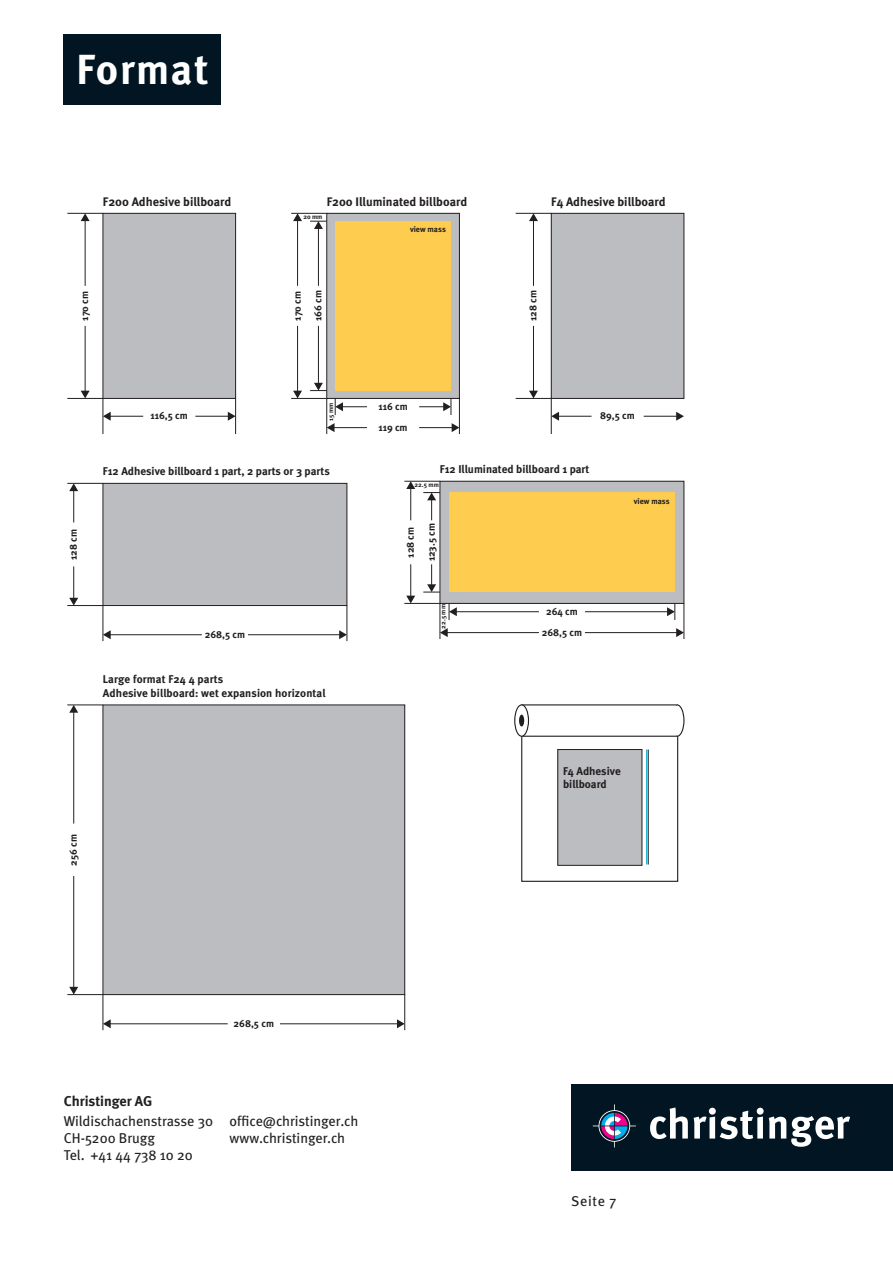
<style>
.page{position:relative;width:893px;height:1263px;background:#fff}
.page>*{position:absolute;margin:0;border:0;box-sizing:border-box;transform-origin:0 0}
.t1{font:700 42px "Meta";letter-spacing:.04em;color:#fff}
.t2{font:14.25px "Meta";color:#231f20}
.t3{font:700 14.25px "Meta";color:#231f20}
.t4{font:700 12.45px "Meta";color:#231f20}
.t5{font:700 11.25px/13.5px "Meta";color:#231f20}
.t6{font:700 10.2px/20.9px "Meta";color:#231f20}
.t7{font:700 8.1px "Meta";color:#231f20}
.t8{font:700 6.6px "Meta";color:#231f20}
</style>
<div class="page">
<div style="left:571px;top:1084px;width:322px;height:87px;background:#011622"></div>
<svg style="left:650px;top:1107px;width:200px;height:40px"></svg>
<svg style="left:593px;top:1104px;width:43px;height:43px"></svg>
<div style="left:64px;top:34px;width:157px;height:70px;background:#011622"></div>
<div style="left:103px;top:213px;width:133px;height:185px;background:#bcbdc0"></div>
<div style="left:103px;top:213px;width:133px;height:186px;border:1px solid #231f20"></div>
<hr style="left:67px;top:213px;width:36px;height:1px;background:#231f20">
<hr style="left:67px;top:398px;width:36px;height:1px;background:#231f20">
<hr style="left:103px;top:398px;width:1px;height:36px;background:#231f20">
<hr style="left:235px;top:398px;width:1px;height:36px;background:#231f20">
<hr style="left:85px;top:220px;width:1px;height:66px;background:#231f20">
<svg style="left:81px;top:213px;width:9px;height:8px"></svg>
<hr style="left:85px;top:326px;width:1px;height:66px;background:#231f20">
<svg style="left:81px;top:391px;width:9px;height:7px"></svg>
<hr style="left:109px;top:416px;width:34px;height:1px;background:#231f20">
<svg style="left:103px;top:412px;width:8px;height:9px"></svg>
<hr style="left:195px;top:416px;width:34px;height:1px;background:#231f20">
<svg style="left:228px;top:412px;width:8px;height:9px"></svg>
<div style="left:551px;top:213px;width:133px;height:185px;background:#bcbdc0"></div>
<div style="left:551px;top:213px;width:133px;height:186px;border:1px solid #231f20"></div>
<hr style="left:516px;top:213px;width:35px;height:1px;background:#231f20">
<hr style="left:516px;top:398px;width:35px;height:1px;background:#231f20">
<hr style="left:551px;top:398px;width:1px;height:36px;background:#231f20">
<hr style="left:533px;top:220px;width:1px;height:66px;background:#231f20">
<svg style="left:529px;top:213px;width:9px;height:8px"></svg>
<hr style="left:533px;top:326px;width:1px;height:66px;background:#231f20">
<svg style="left:529px;top:391px;width:9px;height:7px"></svg>
<hr style="left:558px;top:416px;width:33px;height:1px;background:#231f20">
<svg style="left:551px;top:412px;width:8px;height:9px"></svg>
<hr style="left:644px;top:416px;width:33px;height:1px;background:#231f20">
<svg style="left:676px;top:412px;width:8px;height:9px"></svg>
<div style="left:327px;top:213px;width:132px;height:185px;background:#bcbdc0"></div>
<div style="left:326px;top:213px;width:134px;height:186px;border:1px solid #231f20"></div>
<hr style="left:291px;top:213px;width:36px;height:1px;background:#231f20">
<hr style="left:291px;top:398px;width:36px;height:1px;background:#231f20">
<hr style="left:326px;top:398px;width:1px;height:36px;background:#231f20">
<hr style="left:459px;top:398px;width:1px;height:36px;background:#231f20">
<hr style="left:297px;top:220px;width:1px;height:66px;background:#231f20">
<svg style="left:293px;top:213px;width:9px;height:8px"></svg>
<hr style="left:318px;top:228px;width:1px;height:58px;background:#231f20">
<hr style="left:318px;top:326px;width:1px;height:58px;background:#231f20">
<hr style="left:297px;top:326px;width:1px;height:66px;background:#231f20">
<svg style="left:293px;top:391px;width:9px;height:7px"></svg>
<hr style="left:333px;top:427px;width:34px;height:1px;background:#231f20">
<svg style="left:327px;top:423px;width:7px;height:9px"></svg>
<hr style="left:419px;top:427px;width:34px;height:1px;background:#231f20">
<svg style="left:452px;top:423px;width:7px;height:9px"></svg>
<svg style="left:310px;top:221px;width:17px;height:8px"></svg>
<svg style="left:335px;top:398px;width:32px;height:17px"></svg>
<svg style="left:419px;top:398px;width:33px;height:17px"></svg>
<svg style="left:310px;top:383px;width:17px;height:8px"></svg>
<div style="left:103px;top:705px;width:302px;height:289px;background:#bcbdc0"></div>
<div style="left:103px;top:704px;width:302px;height:291px;border:1px solid #231f20"></div>
<hr style="left:404px;top:481px;width:36px;height:1px;background:#231f20">
<hr style="left:404px;top:603px;width:36px;height:1px;background:#231f20">
<hr style="left:410px;top:488px;width:1px;height:32px;background:#231f20">
<svg style="left:406px;top:481px;width:9px;height:8px"></svg>
<hr style="left:410px;top:564px;width:1px;height:33px;background:#231f20">
<svg style="left:406px;top:596px;width:9px;height:7px"></svg>
<div style="left:440px;top:481px;width:244px;height:122px;background:#bcbdc0"></div>
<div style="left:440px;top:481px;width:244px;height:123px;border:1px solid #231f20"></div>
<div style="left:449px;top:493px;width:226px;height:99px;background:#fecc4e"></div>
<div style="left:335px;top:221px;width:116px;height:170px;background:#fecc4e"></div>
<svg style="left:423px;top:492px;width:17px;height:28px"></svg>
<svg style="left:423px;top:564px;width:17px;height:29px"></svg>
<hr style="left:684px;top:603px;width:1px;height:36px;background:#231f20">
<hr style="left:440px;top:603px;width:1px;height:36px;background:#231f20">
<hr style="left:446px;top:632px;width:93px;height:1px;background:#231f20">
<svg style="left:440px;top:628px;width:8px;height:9px"></svg>
<hr style="left:455px;top:611px;width:84px;height:1px;background:#231f20">
<hr style="left:585px;top:611px;width:83px;height:1px;background:#231f20">
<hr style="left:585px;top:632px;width:92px;height:1px;background:#231f20">
<svg style="left:676px;top:628px;width:8px;height:9px"></svg>
<svg style="left:449px;top:603px;width:8px;height:17px"></svg>
<svg style="left:667px;top:603px;width:9px;height:17px"></svg>
<hr style="left:67px;top:483px;width:36px;height:1px;background:#231f20">
<hr style="left:67px;top:605px;width:36px;height:1px;background:#231f20">
<hr style="left:73px;top:490px;width:1px;height:32px;background:#231f20">
<svg style="left:69px;top:483px;width:9px;height:8px"></svg>
<hr style="left:73px;top:566px;width:1px;height:33px;background:#231f20">
<svg style="left:69px;top:598px;width:9px;height:7px"></svg>
<div style="left:103px;top:483px;width:244px;height:122px;background:#bcbdc0"></div>
<div style="left:103px;top:483px;width:244px;height:123px;border:1px solid #231f20"></div>
<hr style="left:347px;top:605px;width:1px;height:36px;background:#231f20">
<hr style="left:103px;top:605px;width:1px;height:36px;background:#231f20">
<hr style="left:109px;top:634px;width:93px;height:1px;background:#231f20">
<svg style="left:103px;top:630px;width:8px;height:9px"></svg>
<hr style="left:248px;top:634px;width:92px;height:1px;background:#231f20">
<svg style="left:339px;top:630px;width:8px;height:9px"></svg>
<hr style="left:67px;top:705px;width:36px;height:1px;background:#231f20">
<hr style="left:67px;top:994px;width:36px;height:1px;background:#231f20">
<hr style="left:73px;top:711px;width:1px;height:112px;background:#231f20">
<svg style="left:69px;top:705px;width:9px;height:8px"></svg>
<hr style="left:73px;top:876px;width:1px;height:112px;background:#231f20">
<svg style="left:69px;top:987px;width:9px;height:7px"></svg>
<hr style="left:404px;top:994px;width:1px;height:36px;background:#231f20">
<hr style="left:103px;top:994px;width:1px;height:36px;background:#231f20">
<hr style="left:109px;top:1023px;width:119px;height:1px;background:#231f20">
<svg style="left:103px;top:1019px;width:8px;height:9px"></svg>
<hr style="left:280px;top:1023px;width:118px;height:1px;background:#231f20">
<svg style="left:397px;top:1019px;width:8px;height:9px"></svg>
<div style="left:521px;top:734px;width:157px;height:148px;border:1px solid #231f20"></div>
<svg style="left:523px;top:704px;width:162px;height:33px"></svg>
<svg style="left:515px;top:705px;width:13px;height:31px"></svg>
<div style="left:514px;top:704px;width:15px;height:33px;border:1px solid #231f20;border-radius:50%"></div>
<div style="left:519px;top:715px;width:5px;height:11px;background:#231f20;border-radius:50%"></div>
<hr style="left:646px;top:749px;width:1px;height:115px;background:#00aeef">
<hr style="left:647px;top:749px;width:1px;height:115px;background:#fff101">
<hr style="left:648px;top:749px;width:1px;height:115px;background:#231f20">
<div style="left:558px;top:749px;width:84px;height:116px;background:#bcbdc0"></div>
<div style="left:557px;top:749px;width:85px;height:117px;border:1px solid #231f20"></div>
<p class="t1" style="left:77px;top:44px;width:133px">Format</p>
<p class="t4" style="left:103px;top:194px;width:130px">F200 Adhesive billboard</p>
<p class="t4" style="left:327px;top:194px;width:142px">F200 Illuminated billboard</p>
<p class="t4" style="left:551px;top:194px;width:116px">F4 Adhesive billboard</p>
<p class="t8" style="left:303px;top:213px;width:21px">20 mm</p>
<p class="t7" style="left:410px;top:225px;width:37px">view mass</p>
<p class="t6" style="left:74px;top:321px;width:31px;rotate:-90deg">170 cm</p>
<p class="t6" style="left:287px;top:321px;width:32px;rotate:-90deg">170 cm<br>166 cm</p>
<p class="t6" style="left:523px;top:321px;width:32px;rotate:-90deg">128 cm</p>
<p class="t6" style="left:151px;top:405px;width:39px">116,5 cm</p>
<p class="t8" style="left:327px;top:421px;width:19px;rotate:-90deg">15 mm</p>
<p class="t6" style="left:378px;top:396px;width:31px">116 cm<br>119 cm</p>
<p class="t6" style="left:600px;top:405px;width:36px">89,5 cm</p>
<p class="t6" style="left:63px;top:560px;width:32px;rotate:-90deg">128 cm</p>
<p class="t5" style="left:103px;top:464px;width:228px">F12 Adhesive billboard 1 part, 2 parts or 3 parts</p>
<p class="t6" style="left:205px;top:624px;width:42px">268,5 cm</p>
<p class="t5" style="left:103px;top:672px;width:224px">Large format F24 4 parts<br>Adhesive billboard: wet expansion horizontal</p>
<p class="t6" style="left:63px;top:865px;width:33px;rotate:-90deg">256 cm</p>
<p class="t5" style="left:440px;top:462px;width:151px">F12 Illuminated billboard 1 part</p>
<p class="t8" style="left:415px;top:481px;width:26px">22.5 mm</p>
<p class="t6" style="left:400px;top:561px;width:40px;text-align:center;rotate:-90deg">128 cm<br>123.5 cm</p>
<p class="t8" style="left:439px;top:628px;width:26px;rotate:-90deg">22.5 mm</p>
<p class="t6" style="left:546px;top:601px;width:33px">264 cm</p>
<p class="t6" style="left:542px;top:622px;width:42px">268,5 cm</p>
<p class="t7" style="left:634px;top:496px;width:37px">view mass</p>
<p class="t5" style="left:563px;top:764px;width:59px">F4 Adhesive billboard</p>
<p class="t6" style="left:234px;top:1013px;width:42px">268,5 cm</p>
<p class="t3" style="left:64px;top:1093px;width:90px">Christinger AG</p>
<p class="t2" style="left:64px;top:1112px;width:296px">Wildischachenstrasse 30 office@christinger.ch</p>
<p class="t2" style="left:64px;top:1129px;width:93px">CH-5200 Brugg</p>
<p class="t2" style="left:230px;top:1129px;width:117px">www.christinger.ch</p>
<p class="t2" style="left:64px;top:1146px;width:131px">Tel. +41 44 738 10 20</p>
<p class="t2" style="left:571px;top:1193px;width:47px">Seite 7</p>
</div>
